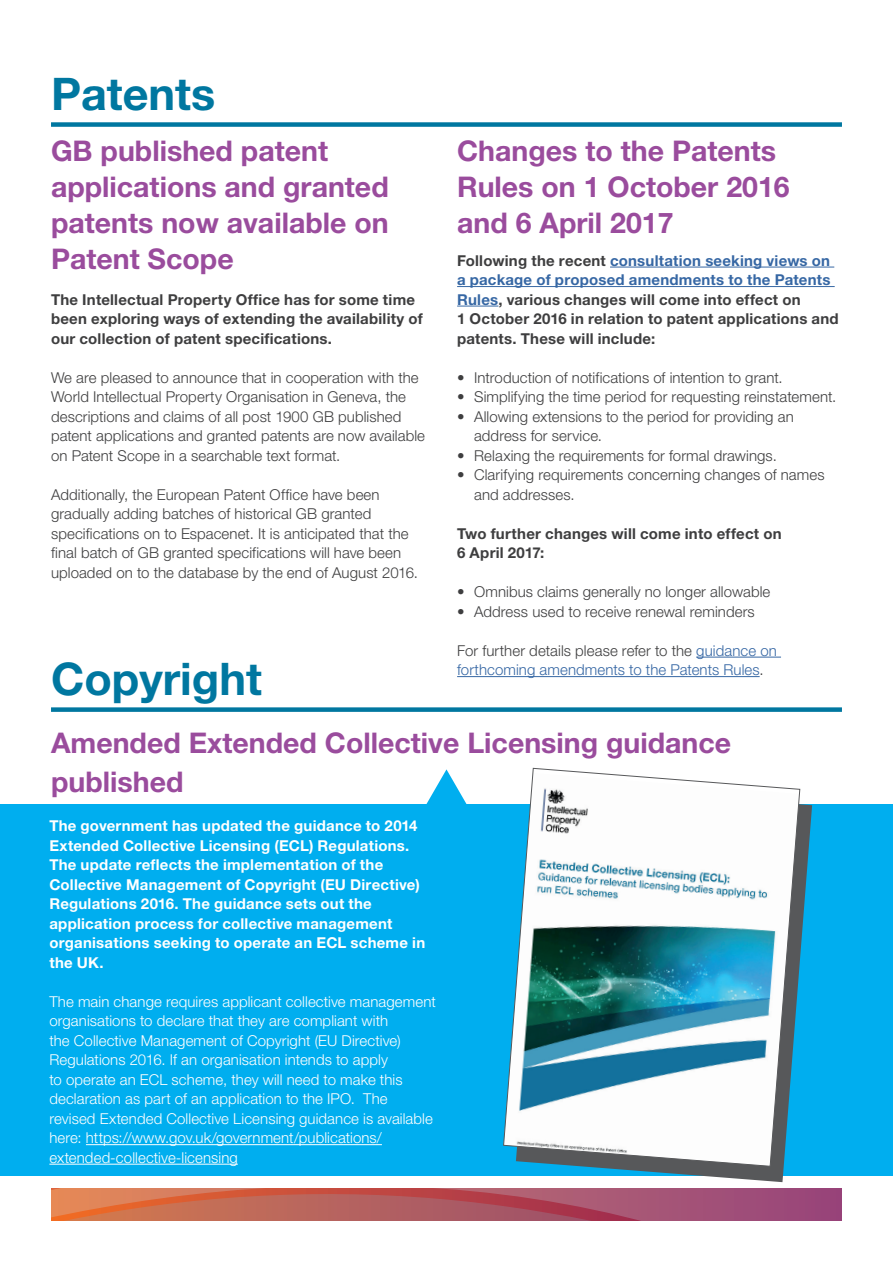
<style>
.page{position:relative;width:893px;height:1263px;background:#fff}
.page>*{position:absolute;margin:0;border:0;box-sizing:border-box;transform-origin:0 0}
.Heading_1{font:700 45px "Helvetica Neue LT Std";color:#0077a0}
.Heading_2{font:700 28.5px/36px "Helvetica Neue LT Std";color:#9a4c9d}
.Body{font:300 15px/19.5px "Helvetica Neue LT Std";letter-spacing:.005em;color:#3e3e3f}
.Body-2{font:300 15px/19.5px "Helvetica Neue LT Std";letter-spacing:.005em;color:#fff}
.Body-3{font:700 15px/19.5px "Helvetica Neue LT Std";letter-spacing:.015em;color:#3e3e3f}
.Body-4{font:700 15px/19.5px "Helvetica Neue LT Std";letter-spacing:.015em;color:#fff}
.Body-5{font:300 15px/19.5px "Helvetica Neue LT Std";letter-spacing:.005em;color:#3667a4}
.s1{color:#3667a4}
.s2{color:#3e3e3f}
</style>
<div class="page">
<svg style="left:51px;top:1188px;width:791px;height:32px;background:#b65b60"></svg>
<svg style="left:426px;top:769px;width:41px;height:35px"></svg>
<div style="left:0;top:804px;width:893px;height:372px;background:#00aeef"></div>
<div style="left:51px;top:122px;width:791px;height:5px;background:#0077a0"></div>
<div style="left:51px;top:707px;width:791px;height:5px;background:#0077a0"></div>
<hr style="left:610px;top:267px;width:224px;height:1px;background:#3667a4">
<hr style="left:457px;top:286px;width:378px;height:1px;background:#3667a4">
<hr style="left:457px;top:306px;width:41px;height:1px;background:#3667a4">
<hr style="left:696px;top:657px;width:85px;height:1px;background:#3667a4">
<hr style="left:457px;top:676px;width:303px;height:1px;background:#3667a4">
<hr style="left:86px;top:1144px;width:296px;height:1px;background:#fff">
<hr style="left:49px;top:1164px;width:189px;height:1px;background:#fff">
<svg style="left:591px;top:804px;width:221px;height:378px"></svg>
<svg style="left:503px;top:767px;width:298px;height:400px;background:#9fc3ce"></svg>
<p class="Heading_1" style="left:51px;top:66px;width:166px">Patents</p>
<p class="Heading_2" style="left:51px;top:133px;width:339px">GB published patent applications and granted patents now available on<br>Patent Scope</p>
<p class="Body-3" style="left:51px;top:289px;width:373px">The Intellectual Property Office has for some time been exploring ways of extending the availability of our collection of patent specifications.</p>
<p class="Body" style="left:51px;top:367px;width:376px">We are pleased to announce that in cooperation with the World Intellectual Property Organisation in Geneva, the descriptions and claims of all post 1900 GB published patent applications and granted patents are now available on Patent Scope in a searchable text format.</p>
<p class="Body" style="left:51px;top:484px;width:369px">Additionally, the European Patent Office have been gradually adding batches of historical GB granted specifications on to Espacenet. It is anticipated that the final batch of GB granted specifications will have been uploaded on to the database by the end of August 2016.</p>
<p class="Heading_1" style="left:51px;top:651px;width:212px">Copyright</p>
<p class="Heading_2" style="left:457px;top:132px;width:334px">Changes to the Patents<br>Rules on 1 October 2016 and 6 April 2017</p>
<p class="Body-3" style="left:457px;top:250px;width:383px">Following the recent <span class="s1">consultation seeking views on a package of proposed amendments to the Patents Rules</span>, various changes will come into effect on<br>1 October 2016 in relation to patent applications and patents. These will include:</p>
<p class="Body" style="left:457px;top:367px;width:327px">• Introduction of notifications of intention to grant.</p>
<p class="Body" style="left:457px;top:387px;width:381px">• Simplifying the time period for requesting reinstatement.</p>
<p class="Body" style="left:474px;top:406px;width:321px;text-indent:-17px">• Allowing extensions to the period for providing an address for service.</p>
<p class="Body" style="left:457px;top:445px;width:321px">• Relaxing the requirements for formal drawings.</p>
<p class="Body" style="left:474px;top:465px;width:352px;text-indent:-17px">• Clarifying requirements concerning changes of names and addresses.</p>
<p class="Body-3" style="left:457px;top:523px;width:326px">Two further changes will come into effect on<br>6 April 2017:</p>
<p class="Body" style="left:457px;top:582px;width:315px">• Omnibus claims generally no longer allowable</p>
<p class="Body" style="left:457px;top:601px;width:299px">• Address used to receive renewal reminders</p>
<p class="Body-5" style="left:457px;top:640px;width:321px"><span class="s2">For further details please refer to the</span> guidance on forthcoming amendments to the Patents Rules<span class="s2">.</span></p>
<p class="Heading_2" style="left:51px;top:723px;width:682px;line-height:39px">Amended Extended Collective Licensing guidance published</p>
<p class="Body-4" style="left:49px;top:816px;width:377px">The government has updated the guidance to 2014<br>Extended Collective Licensing (ECL) Regulations.<br>The update reflects the implementation of the Collective Management of Copyright (EU Directive)<br>Regulations 2016. The guidance sets out the application process for collective management organisations seeking to operate an ECL scheme in the UK.</p>
<p class="Body-2" style="left:49px;top:991px;width:388px">The main change requires applicant collective management organisations to declare that they are compliant with<br>the Collective Management of Copyright (EU Directive)<br>Regulations 2016. If an organisation intends to apply<br>to operate an ECL scheme, they will need to make this declaration as part of an application to the IPO. The revised Extended Collective Licensing guidance is available here: https://www.gov.uk/government/publications/ extended-collective-licensing</p>
</div>
